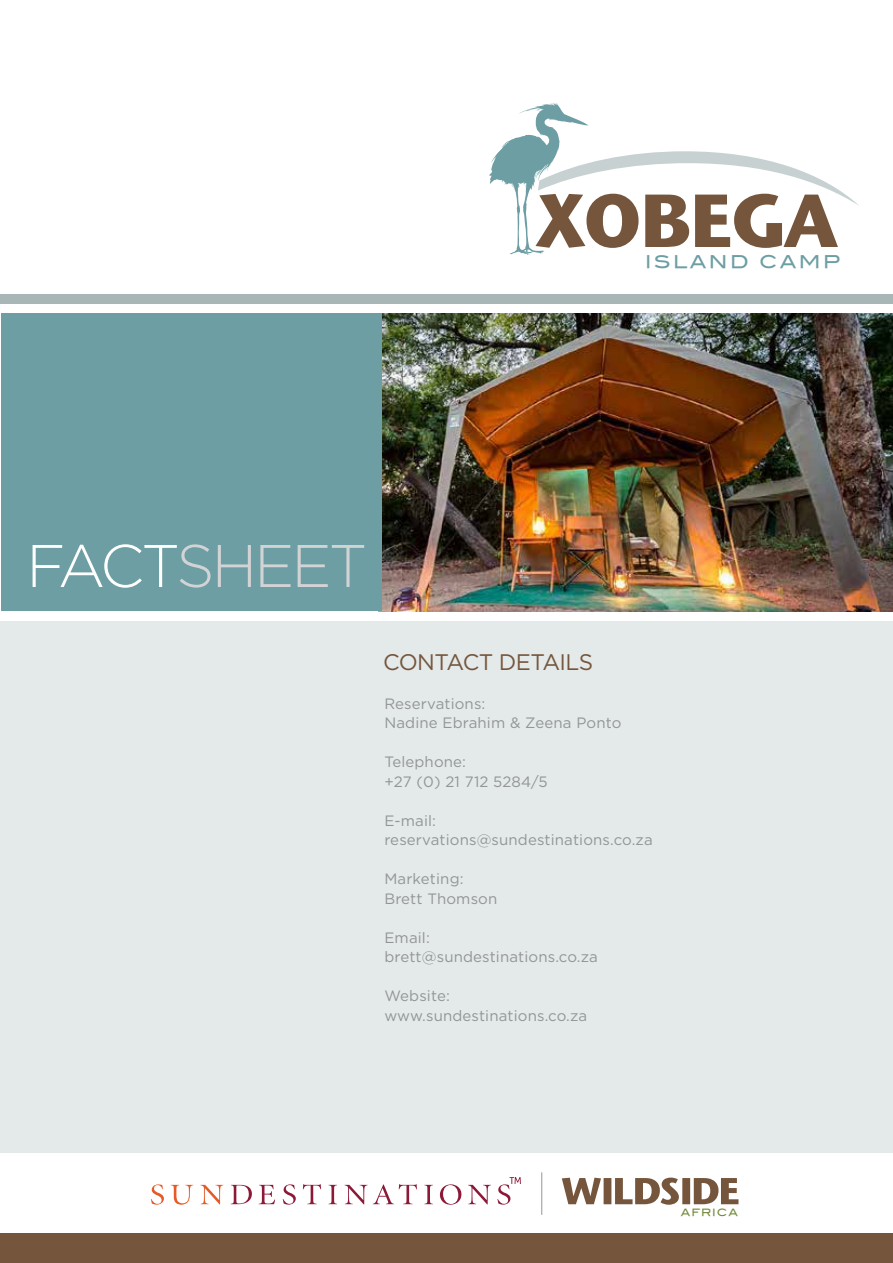
<style>
.page{position:relative;width:893px;height:1263px;background:#fff}
.page>*{position:absolute;margin:0;border:0;box-sizing:border-box;transform-origin:0 0}
.t1{font:300 60px "Gotham";letter-spacing:-.05em;color:#d1d3d4}
.t2{font:22.5px "Gotham";letter-spacing:-.025em;color:#75563c}
.t3{font:17.55px "Blair Md ITCTT Medium";letter-spacing:.14em;color:#6c9ea3}
.t4{font:15px/19.5px "Gotham";letter-spacing:.01em;color:#939598}
.t5{font:10.05px "Blair Md ITCTT Medium";letter-spacing:.1em;color:#728a38}
.s1{color:#fff}
</style>
<div class="page">
<div style="left:0;top:621px;width:893px;height:531px;background:#e4e9e9"></div>
<div style="left:1px;top:294px;width:892px;height:9px;background:#a9b6b6"></div>
<img style="left:381px;top:313px;width:512px;height:298px">
<div style="left:1px;top:313px;width:380px;height:298px;background:#6c9ea3"></div>
<div style="left:0;top:1234px;width:893px;height:29px;background:#75563c"></div>
<svg style="left:489px;top:102px;width:370px;height:153px"></svg>
<svg style="left:151px;top:1184px;width:13px;height:21px"></svg>
<svg style="left:171px;top:1185px;width:22px;height:20px"></svg>
<svg style="left:200px;top:1185px;width:23px;height:19px"></svg>
<svg style="left:231px;top:1185px;width:21px;height:19px"></svg>
<svg style="left:259px;top:1185px;width:16px;height:19px"></svg>
<svg style="left:283px;top:1184px;width:13px;height:21px"></svg>
<svg style="left:303px;top:1184px;width:18px;height:20px"></svg>
<svg style="left:329px;top:1185px;width:8px;height:19px"></svg>
<svg style="left:345px;top:1184px;width:72px;height:20px"></svg>
<svg style="left:424px;top:1185px;width:9px;height:19px"></svg>
<svg style="left:440px;top:1184px;width:21px;height:21px"></svg>
<svg style="left:468px;top:1185px;width:23px;height:19px"></svg>
<svg style="left:497px;top:1177px;width:24px;height:28px"></svg>
<svg style="left:562px;top:1177px;width:176px;height:28px"></svg>
<hr style="left:541px;top:1172px;width:1px;height:43px;background:#939598">
<p class="t3" style="left:645px;top:248px;width:196px">ISLAND CAMP</p>
<h1 class="t1" style="left:26px;top:529px;width:343px"><span class="s1">FACT</span>SHEET</h1>
<h2 class="t2" style="left:383px;top:648px;width:212px">CONTACT DETAILS</h2>
<p class="t4" style="left:384px;top:694px;width:238px">Reservations:<br>Nadine Ebrahim &amp; Zeena Ponto</p>
<p class="t4" style="left:384px;top:752px;width:165px">Telephone:<br>+27 (0) 21 712 5284/5</p>
<p class="t4" style="left:384px;top:811px;width:270px">E-mail: reservations@sundestinations.co.za</p>
<p class="t4" style="left:384px;top:869px;width:114px">Marketing:<br>Brett Thomson</p>
<p class="t4" style="left:384px;top:928px;width:215px">Email: brett@sundestinations.co.za</p>
<p class="t4" style="left:384px;top:986px;width:204px">Website: www.sundestinations.co.za</p>
<p class="t5" style="left:681px;top:1204px;width:59px">AFRICA</p>
</div>
